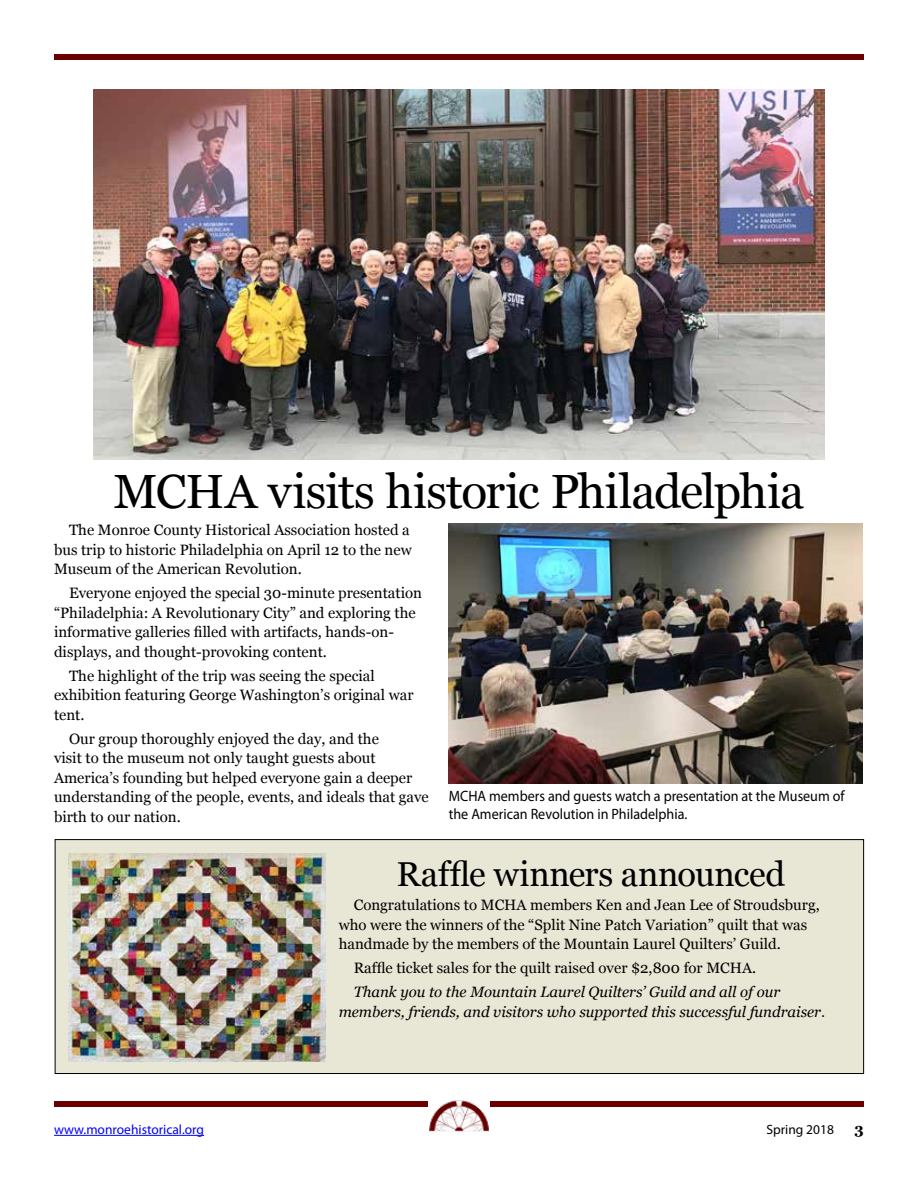
<style>
.page{position:relative;width:918px;height:1188px;background:#fff}
.page>*{position:absolute;margin:0;border:0;box-sizing:border-box;transform-origin:0 0}
.t1{font:48px "Georgia";letter-spacing:-.02em;color:#000}
.t2{font:34.5px "Georgia";letter-spacing:-.01em;color:#000}
.t3{font:15px/19.5px "Georgia";color:#000}
.t4{font:italic 15px/19.8px "Georgia";color:#000}
.t5{font:15px/18px "Myriad Pro";color:#000;scale:.94 1}
.t6{font:700 15px "Georgia";color:#000}
.t7{font:13.5px "Myriad Pro";color:#00f}
.t8{font:13.5px "Myriad Pro";color:#000}
.s1{font-family:"Calibri";font-style:normal;font-size:16.5px}
</style>
<div class="page">
<div style="left:54px;top:54px;width:810px;height:6px;background:#6b0001"></div>
<div style="left:54px;top:1101px;width:810px;height:6px;background:#6b0001"></div>
<svg style="left:429px;top:1131px;width:60px;height:1px"></svg>
<img style="left:428px;top:1100px;width:62px;height:31px">
<hr style="left:54px;top:1135px;width:150px;height:1px;background:#00f">
<div style="left:55px;top:840px;width:809px;height:234px;background:#e8e6d4"></div>
<div style="left:55px;top:839px;width:809px;height:235px;border:1px solid #000"></div>
<img style="left:93px;top:90px;width:732px;height:370px">
<img style="left:449px;top:524px;width:414px;height:259px">
<img style="left:69px;top:854px;width:256px;height:208px">
<h1 class="t1" style="left:114px;top:464px;width:692px">MCHA visits historic Philadelphia</h1>
<p class="t3" style="left:54px;top:520px;width:359px;text-indent:15px">The Monroe County Historical Association hosted a bus trip to historic Philadelphia on April 12 to the new<br>Museum of the American Revolution.</p>
<p class="t3" style="left:54px;top:583px;width:370px;text-indent:15px">Everyone enjoyed the special 30-minute presentation “Philadelphia: A Revolutionary City” and exploring the informative galleries filled with artifacts, hands-on&shy;displays, and thought-provoking content.</p>
<p class="t3" style="left:54px;top:666px;width:361px;text-indent:15px">The highlight of the trip was seeing the special exhibition featuring George Washington’s original war tent.</p>
<p class="t3" style="left:54px;top:729px;width:376px;text-indent:15px">Our group thoroughly enjoyed the day, and the<br>visit to the museum not only taught guests about America’s founding but helped everyone gain a deeper understanding of the people, events, and ideals that gave birth to our nation.</p>
<h2 class="t2" style="left:396px;top:855px;width:390px">Raffle winners announced</h2>
<p class="t3" style="left:339px;top:895px;width:483px;text-indent:15px">Congratulations to MCHA members Ken and Jean Lee of Stroudsburg, who were the winners of the “Split Nine Patch Variation” quilt that was handmade by the members of the Mountain Laurel Quilters’ Guild.</p>
<p class="t3" style="left:354px;top:958px;width:404px">Raffle ticket sales for the quilt raised over $2,800 for MCHA.</p>
<p class="t4" style="left:339px;top:982px;width:488px;text-indent:15px">Thank you to the Mountain Laurel Quilters’ Guild and all of our members, friends, and visitors who supported this successful fundraiser<span class="s1">.</span></p>
<p class="t5" style="left:449px;top:787px;width:423px">MCHA members and guests watch a presentation at the Museum of the American Revolution in Philadelphia.</p>
<p class="t7" style="left:54px;top:1121px;width:152px">www.monroehistorical.org</p>
<p class="t8" style="left:766px;top:1121px;width:69px">Spring 2018</p>
<p class="t6" style="left:855px;top:1120px;width:11px">3</p>
</div>
